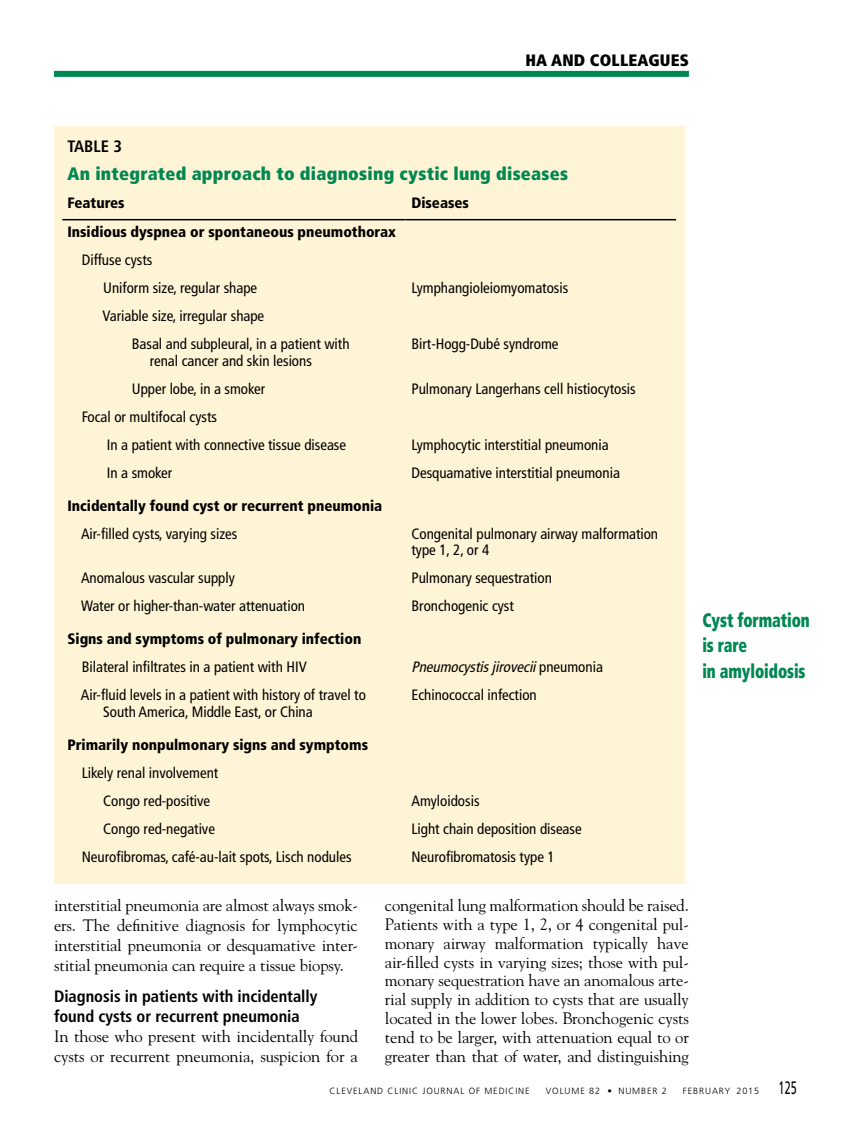
<style>
.page{position:relative;width:851px;height:1134px;background:#fff}
.page>*{position:absolute;margin:0;border:0;box-sizing:border-box;transform-origin:0 0}
.t1{font:900 condensed 19.5px/25.5px "Frutiger LT Std";letter-spacing:-.005em;color:#008752;scale:.8 1}
.t2{font:900 condensed 18px "Frutiger LT Std";letter-spacing:.015em;color:#008752}
.t3{font:16.5px/18.9px "Goudy Std";letter-spacing:-.01em;color:#000;text-align:justify}
.t4{font:700 condensed 16.5px/20px "Frutiger LT Std";color:#000}
.t5{font:900 condensed 16.5px "Frutiger LT Std";letter-spacing:.01em;color:#000}
.t6{font:condensed 15px/28px "Frutiger LT Std";color:#000}
.t7{font:900 condensed 15px "Frutiger LT Std";color:#000}
.t8{font:italic condensed 15px "Frutiger LT Std";color:#000}
.t9{font:300 9px "Frutiger LT Std";letter-spacing:.1em;color:#000}
.s1{font-style:normal}
.s2{font-weight:400;font-size:18px}
</style>
<div class="page">
<div style="left:54px;top:71px;width:634px;height:6px;background:#008752"></div>
<div style="left:54px;top:126px;width:630px;height:757px;background:#fff4d5"></div>
<hr style="left:62px;top:219px;width:343px;height:1px;background:#000">
<hr style="left:405px;top:219px;width:271px;height:1px;background:#000">
<p class="t5" style="left:525px;top:51px;width:165px">HA AND COLLEAGUES</p>
<p class="t4" style="left:68px;top:136px;width:56px">TABLE 3</p>
<p class="t2" style="left:68px;top:163px;width:502px">An integrated approach to diagnosing cystic lung diseases</p>
<p class="t7" style="left:68px;top:194px;width:59px">Features</p>
<p class="t7" style="left:411px;top:194px;width:59px">Diseases</p>
<p class="t7" style="left:68px;top:223px;width:330px">Insidious dyspnea or spontaneous pneumothorax</p>
<p class="t6" style="left:103px;top:246px;width:155px;text-indent:-21px">Diffuse cysts<br>Uniform size, regular shape</p>
<p class="t6" style="left:411px;top:274px;width:158px">Lymphangioleiomyomatosis</p>
<p class="t6" style="left:132px;top:302px;width:219px;text-indent:-29px">Variable size, irregular shape<br>Basal and subpleural, in a patient with</p>
<p class="t6" style="left:150px;top:347px;width:164px">renal cancer and skin lesions</p>
<p class="t6" style="left:411px;top:330px;width:149px">Birt-Hogg-Dubé syndrome</p>
<p class="t6" style="left:132px;top:375px;width:135px">Upper lobe, in a smoker</p>
<p class="t6" style="left:411px;top:375px;width:226px">Pulmonary Langerhans cell histiocytosis</p>
<p class="t6" style="left:107px;top:403px;width:241px;text-indent:-25px">Focal or multifocal cysts<br>In a patient with connective tissue disease</p>
<p class="t6" style="left:411px;top:431px;width:199px">Lymphocytic interstitial pneumonia</p>
<p class="t6" style="left:107px;top:459px;width:67px">In a smoker</p>
<p class="t6" style="left:411px;top:459px;width:210px">Desquamative interstitial pneumonia</p>
<p class="t7" style="left:68px;top:496px;width:316px">Incidentally found cyst or recurrent pneumonia</p>
<p class="t6" style="left:81px;top:520px;width:158px">Air-filled cysts, varying sizes</p>
<p class="t6" style="left:411px;top:525px;width:248px;line-height:16.5px">Congenital pulmonary airway malformation type 1, 2, or 4</p>
<p class="t6" style="left:81px;top:564px;width:155px">Anomalous vascular supply</p>
<p class="t6" style="left:411px;top:564px;width:142px">Pulmonary sequestration</p>
<p class="t6" style="left:81px;top:592px;width:225px">Water or higher-than-water attenuation</p>
<p class="t6" style="left:411px;top:592px;width:104px">Bronchogenic cyst</p>
<p class="t7" style="left:68px;top:630px;width:295px">Signs and symptoms of pulmonary infection</p>
<p class="t6" style="left:82px;top:653px;width:226px">Bilateral infiltrates in a patient with HIV</p>
<p class="t8" style="left:411px;top:658px;width:193px">Pneumocystisjirovecii<span class="s1">p n e u m o n i a</span></p>
<p class="t6" style="left:103px;top:687px;width:264px;line-height:16.5px;text-indent:-22px">Air-fluid levels in a patient with history of travel to<br>South America, Middle East, or China</p>
<p class="t6" style="left:411px;top:681px;width:127px">Echinococcal infection</p>
<p class="t7" style="left:67px;top:735px;width:302px">Primarily nonpulmonary signs and symptoms</p>
<p class="t6" style="left:103px;top:759px;width:117px;text-indent:-21px">Likely renal involvement<br>Congo red-positive</p>
<p class="t6" style="left:411px;top:787px;width:70px">Amyloidosis</p>
<p class="t6" style="left:103px;top:815px;width:113px">Congo red-negative</p>
<p class="t6" style="left:411px;top:815px;width:172px">Light chain deposition disease</p>
<p class="t6" style="left:82px;top:843px;width:271px">Neurofibromas, café-au-lait spots, Lisch nodules</p>
<p class="t6" style="left:411px;top:843px;width:145px">Neurofibromatosis type 1</p>
<p class="t3" style="left:54px;top:895px;width:305px;line-height:20px">interstitial pneumonia are almost always smok&shy;ers. The definitive diagnosis for lymphocytic interstitial pneumonia or desquamative inter&shy;stitial pneumonia can require a tissue biopsy.</p>
<p class="t4" style="left:54px;top:986px;width:265px">Diagnosis in patients with incidentally found cysts or recurrent pneumonia</p>
<p class="t3" style="left:54px;top:1026px;width:305px;line-height:20px">In those who present with incidentally found cysts or recurrent pneumonia, suspicion for a</p>
<p class="t3" style="left:385px;top:895px;width:305px">congenital lung malformation should be raised.<br>Patients with a type 1, 2, or 4 congenital pul&shy;monary airway malformation typically have air-filled cysts in varying sizes; those with pul&shy;monary sequestration have an anomalous arte&shy;rial supply in addition to cysts that are usually located in the lower lobes. Bronchogenic cysts tend to be larger, with attenuation equal to or greater than that of water, and distinguishing</p>
<h1 class="t1" style="left:702px;top:607px;width:136px">Cyst formation is rare<br>in amyloidosis</h1>
<p class="t9" style="left:329px;top:1085px;width:202px">CLEVELAND CLINIC JOURNAL OF MEDICINE</p>
<p class="t9" style="left:546px;top:1085px;width:122px">VOLUME 82 • NUMBER 2</p>
<p class="t9" style="left:683px;top:1085px;width:115px">FEBRUARY 2015 <span class="s2">125</span></p>
</div>
